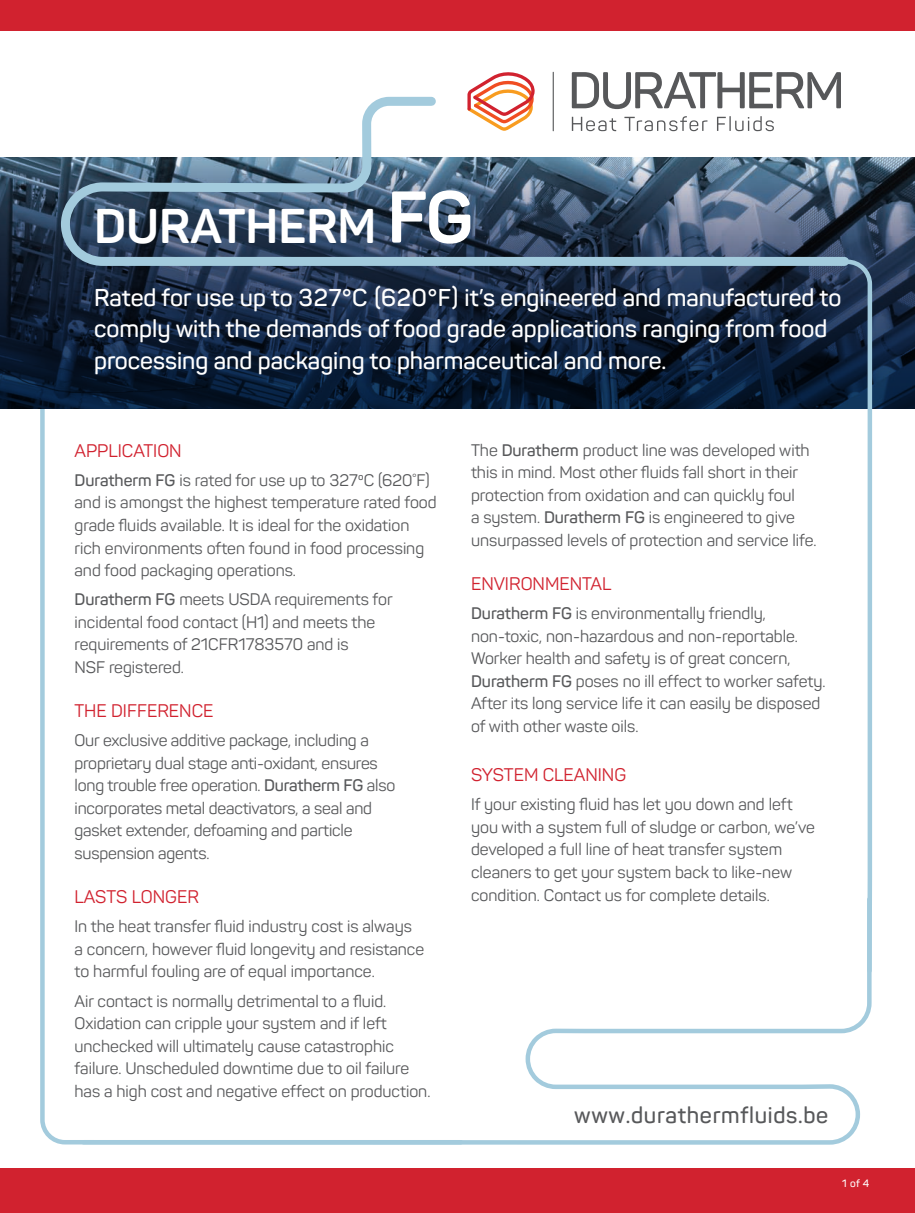
<style>
.page{position:relative;width:915px;height:1213px;background:#fff}
.page>*{position:absolute;margin:0;border:0;box-sizing:border-box;transform-origin:0 0}
.t1{font:700 48px "Panton";color:#fff}
.t2{font:600 24px/31.5px "Panton";color:#fff}
.t3{font:600 22.5px "Panton";letter-spacing:.03em;color:#57585a}
.t4{font:18px "Panton";color:#d1222f}
.t5{font:16.5px/22.5px "Panton";color:#57585a}
.t6{font:600 10.5px "Panton";color:#fff}
.s1{font-size:72px}
.s2{font-weight:600}
</style>
<div class="page">
<svg style="left:40px;top:409px;width:39px;height:736px"></svg>
<svg style="left:571px;top:72px;width:269px;height:20px"></svg>
<hr style="left:552px;top:72px;width:1px;height:59px;background:#57585a">
<svg style="left:468px;top:72px;width:66px;height:20px"></svg>
<svg style="left:0;top:157px;width:914px;height:252px;background:#12233c"></svg>
<div style="left:0;top:0;width:914px;height:30px;background:#d1222f"></div>
<div style="left:0;top:1168px;width:914px;height:44px;background:#d1222f"></div>
<svg style="left:842px;top:257px;width:31px;height:637px"></svg>
<svg style="left:79px;top:894px;width:793px;height:251px"></svg>
<svg style="left:56px;top:92px;width:797px;height:178px"></svg>
<p class="t1" style="left:94px;top:196px;width:380px">DURATHERM <span class="s1">FG</span></p>
<p class="t2" style="left:94px;top:281px;width:748px">Rated for use up to 327°C (620°F) it’s engineered and manufactured to comply with the demands of food grade applications ranging from food processing and packaging to pharmaceutical and more.</p>
<p class="t4" style="left:74px;top:439px;width:109px">APPLICATION</p>
<p class="t5" style="left:74px;top:468px;width:363px"><span class="s2">Duratherm FG</span> is rated for use up to 327ºC (620˚F) and is amongst the highest temperature rated food grade fluids available. It is ideal for the oxidation rich environments often found in food processing and food packaging operations.</p>
<p class="t5" style="left:74px;top:588px;width:319px"><span class="s2">Duratherm FG</span> meets USDA requirements for incidental food contact (H1) and meets the requirements of 21CFR1783570 and is<br>NSF registered.</p>
<p class="t4" style="left:74px;top:699px;width:140px">THE DIFFERENCE</p>
<p class="t5" style="left:74px;top:729px;width:322px">Our exclusive additive package, including a proprietary dual stage anti-oxidant, ensures long trouble free operation. <span class="s2">Duratherm FG</span> also incorporates metal deactivators, a seal and gasket extender, defoaming and particle suspension agents.</p>
<p class="t4" style="left:74px;top:885px;width:126px">LASTS LONGER</p>
<p class="t5" style="left:74px;top:914px;width:351px">In the heat transfer fluid industry cost is always a concern, however fluid longevity and resistance to harmful fouling are of equal importance.</p>
<p class="t5" style="left:74px;top:989px;width:357px">Air contact is normally detrimental to a fluid.<br>Oxidation can cripple your system and if left unchecked will ultimately cause catastrophic failure. Unscheduled downtime due to oil failure has a high cost and negative effect on production.</p>
<p class="t5" style="left:471px;top:438px;width:347px">The <span class="s2">Duratherm</span> product line was developed with this in mind. Most other fluids fall short in their protection from oxidation and can quickly foul<br>a system. <span class="s2">Duratherm FG</span> is engineered to give unsurpassed levels of protection and service life.</p>
<p class="t4" style="left:471px;top:572px;width:142px">ENVIRONMENTAL</p>
<p class="t5" style="left:471px;top:601px;width:356px"><span class="s2">Duratherm FG</span> is environmentally friendly, non-toxic, non-hazardous and non-reportable.<br>Worker health and safety is of great concern, <span class="s2">Duratherm FG</span> poses no ill effect to worker safety.<br>After its long service life it can easily be disposed of with other waste oils.</p>
<p class="t4" style="left:471px;top:763px;width:157px">SYSTEM CLEANING</p>
<p class="t5" style="left:471px;top:793px;width:345px">If your existing fluid has let you down and left you with a system full of sludge or carbon, we’ve developed a full line of heat transfer system cleaners to get your system back to like-new condition. Contact us for complete details.</p>
<p class="t3" style="left:574px;top:1100px;width:255px">www.durathermfluids.be</p>
<p class="t6" style="left:841px;top:1176px;width:29px">1 of 4</p>
</div>
